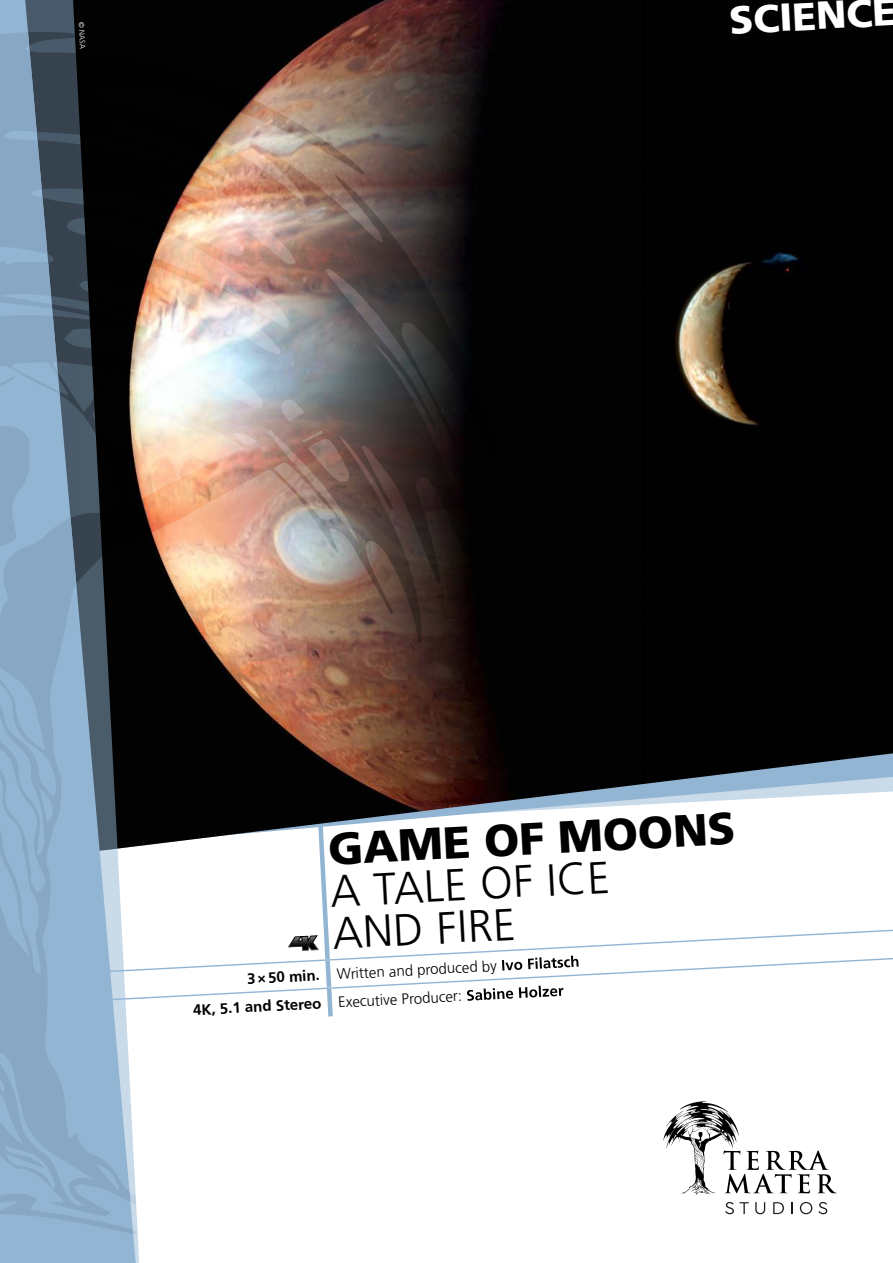
<style>
.page{position:relative;width:893px;height:1263px;background:#fff}
.page>*{position:absolute;margin:0;border:0;box-sizing:border-box;transform-origin:0 0}
.t1{font:300 45px/42px "Frutiger LT Std";color:#000}
.t2{font:900 45px "Frutiger LT Std";color:#000}
.t3{font:900 39px "Frutiger LT Std";color:#fff}
.t4{font:300 15px/28.2px "Frutiger LT Std";color:#000}
.t5{font:300 7.5px "Frutiger LT Std";color:#fff}
.s1{font-weight:700}
.s2{font-weight:700;color:#fff}
</style>
<div class="page">
<img style="left:141px;top:0;width:752px;height:812px">
<img style="left:136px;top:30px;width:365px;height:1212px">
<svg style="left:0;top:0;width:136px;height:1263px;background:#5d7285"></svg>
<svg style="left:0;top:30px;width:136px;height:1212px;background:#667d91"></svg>
<svg style="left:91px;top:821px;width:802px;height:200px"></svg>
<svg style="left:663px;top:1101px;width:174px;height:94px"></svg>
<svg style="left:725px;top:1202px;width:24px;height:12px"></svg>
<svg style="left:755px;top:1202px;width:10px;height:12px"></svg>
<svg style="left:773px;top:1202px;width:11px;height:12px"></svg>
<svg style="left:791px;top:1202px;width:2px;height:12px"></svg>
<svg style="left:800px;top:1202px;width:12px;height:12px"></svg>
<svg style="left:818px;top:1202px;width:9px;height:12px"></svg>
<p class="t5" style="left:86px;top:22px;width:28px;rotate:87deg">© NASA</p>
<h2 class="t3" style="left:728px;top:-3px;width:168px;rotate:-3deg">SCIENCE</h2>
<h1 class="t2" style="left:327px;top:822px;width:409px;rotate:-3deg">GAME OF MOONS</h1>
<h1 class="t1" style="left:329px;top:871px;width:281px;rotate:-3deg">A TALE OF ICE<br>AND FIRE</h1>
<p class="t4" style="left:191px;top:968px;width:389px;text-indent:55px;rotate:-3deg"><span class="s1">3×50 min.</span> Written and produced by <span class="s2">Ivo Filatsch<br></span><span class="s1">4K, 5.1 and Stereo</span> Executive Producer: <span class="s2">Sabine Holzer</span></p>
</div>
